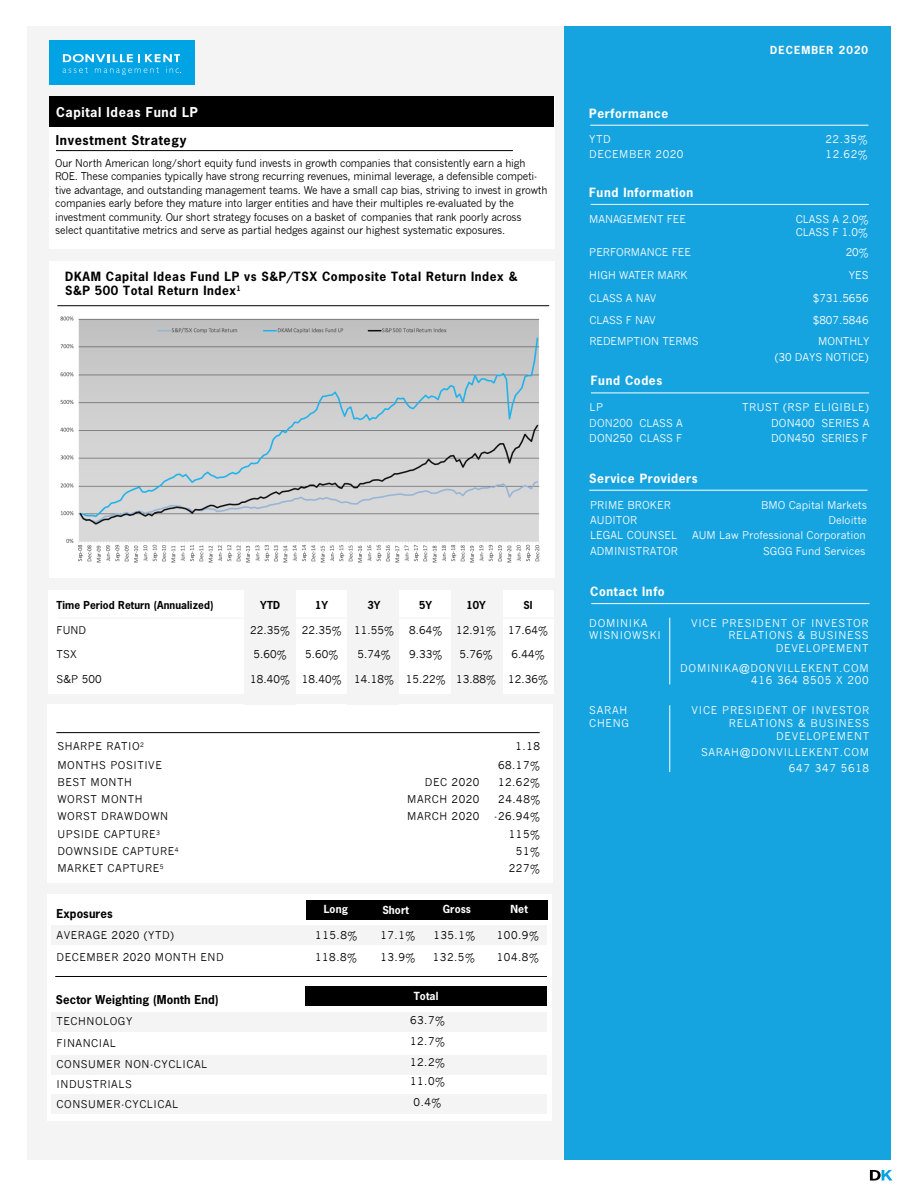
<style>
.page{position:relative;width:918px;height:1188px;background:#fff}
.page>*{position:absolute;margin:0;border:0;box-sizing:border-box;transform-origin:0 0}
.t1{font:700 12.75px "News Gothic Std";letter-spacing:.05em;color:#fff}
.t2{font:700 12.75px "News Gothic Std";letter-spacing:.05em;color:#000}
.t3{font:700 12px/14.4px "News Gothic Std";letter-spacing:.05em;color:#000}
.t4{font:700 12px "News Gothic Std";letter-spacing:.05em;color:#fff}
.t5{font:700 11.55px "News Gothic Std";letter-spacing:.01em;color:#000}
.t6{font:10.65px/15.5px "News Gothic";letter-spacing:.01em;color:#fff}
.t7{font:10.5px/13.5px "News Gothic";letter-spacing:-.02em;color:#000;scale:.96 1}
.t8{font:10.5px/17.4px "News Gothic";letter-spacing:.05em;color:#000}
.t9{font:10.5px/22.2px "News Gothic";color:#fff;text-align:right}
.t10{font:10.5px/12.6px "News Gothic";letter-spacing:.07em;color:#fff;text-align:right}
.t11{font:10.5px/18.8px "News Gothic";letter-spacing:-.02em;color:#000;text-align:right}
.t12{font:10.5px/15px "News Gothic";letter-spacing:.05em;color:#fff}
.t13{font:10.5px "News Gothic";letter-spacing:.01em;color:#000}
.t14{font:700 10.5px "News Gothic Std";letter-spacing:.01em;color:#fff}
.t15{font:700 10.5px "News Gothic Std";letter-spacing:.1em;color:#fff}
.t16{font:700 10.35px "News Gothic Std";letter-spacing:.01em;color:#000}
.s1{font-size:10.65px;color:#f0f6f7}
.s2{font-size:10.65px}
</style>
<div class="page">
<div style="left:27px;top:26px;width:864px;height:1133px;background:#f4f4f4"></div>
<div style="left:564px;top:26px;width:327px;height:1134px;background:#16a4e0"></div>
<div style="left:49px;top:40px;width:146px;height:45px;background:#00a4e4"></div>
<svg style="left:63px;top:54px;width:118px;height:21px"></svg>
<div style="left:49px;top:96px;width:505px;height:153px;background:#fff"></div>
<div style="left:49px;top:96px;width:505px;height:30px;background:#000"></div>
<hr style="left:56px;top:150px;width:457px;height:1px;background:#000">
<div style="left:49px;top:261px;width:505px;height:317px;background:#fff"></div>
<hr style="left:590px;top:125px;width:278px;height:1px;background:#fff">
<hr style="left:591px;top:393px;width:278px;height:1px;background:#fff">
<svg style="left:870px;top:1170px;width:22px;height:11px"></svg>
<hr style="left:669px;top:618px;width:1px;height:66px;background:#fff">
<hr style="left:669px;top:705px;width:1px;height:67px;background:#fff">
<hr style="left:591px;top:603px;width:278px;height:1px;background:#fff">
<div style="left:48px;top:705px;width:505px;height:178px;background:#fff"></div>
<hr style="left:56px;top:732px;width:484px;height:1px;background:#000">
<hr style="left:589px;top:490px;width:279px;height:1px;background:#fff">
<hr style="left:591px;top:204px;width:278px;height:1px;background:#f2f7f7">
<div style="left:48px;top:590px;width:506px;height:104px;background:#fff"></div>
<div style="left:244px;top:590px;width:52px;height:114px;background:#f4f4f4"></div>
<div style="left:347px;top:590px;width:52px;height:114px;background:#f4f4f4"></div>
<div style="left:451px;top:589px;width:52px;height:115px;background:#f4f4f4"></div>
<hr style="left:59px;top:617px;width:496px;height:2px;background:#f2f7f7">
<div style="left:47px;top:894px;width:505px;height:226px;background:#fff"></div>
<div style="left:52px;top:925px;width:495px;height:20px;background:#f4f4f4"></div>
<hr style="left:57px;top:305px;width:492px;height:1px;background:#000">
<div style="left:306px;top:900px;width:242px;height:20px;background:#000"></div>
<hr style="left:55px;top:976px;width:492px;height:1px;background:#000">
<div style="left:51px;top:1012px;width:496px;height:20px;background:#f4f4f4"></div>
<div style="left:51px;top:1055px;width:496px;height:19px;background:#f4f4f4"></div>
<div style="left:51px;top:1094px;width:496px;height:20px;background:#f4f4f4"></div>
<div style="left:305px;top:986px;width:242px;height:20px;background:#000"></div>
<img style="left:60px;top:316px;width:480px;height:247px">
<p class="t1" style="left:56px;top:104px;width:143px">Capital Ideas Fund LP</p>
<p class="t2" style="left:56px;top:132px;width:132px">Investment Strategy</p>
<p class="t7" style="left:55px;top:156px;width:514px">Our North American long/short equity fund invests in growth companies that consistently earn a high ROE. These companies typically have strong recurring revenues, minimal leverage, a defensible competi&shy;tive advantage, and outstanding management teams. We have a small cap bias, striving to invest in growth companies early before they mature into larger entities and have their multiples re-evaluated by the investment community. Our short strategy focuses on a basket of companies that rank poorly across select quantitative metrics and serve as partial hedges against our highest systematic exposures.</p>
<p class="t3" style="left:65px;top:269px;width:454px">DKAM Capital Ideas Fund LP vs S&amp;P/TSX Composite Total Return Index &amp;<br>S&amp;P 500 Total Return Index<sup>1</sup></p>
<p class="t16" style="left:56px;top:598px;width:158px">Time Period Return (Annualized)</p>
<p class="t11" style="left:57px;top:621px;width:31px">FUND</p>
<p class="t11" style="left:57px;top:645px;width:22px">TSX</p>
<p class="t16" style="left:260px;top:598px;width:21px">YTD</p>
<p class="t11" style="left:250px;top:621px;width:41px">22.35%</p>
<p class="t11" style="left:254px;top:645px;width:35px">5.60%</p>
<p class="t16" style="left:315px;top:598px;width:15px">1Y</p>
<p class="t11" style="left:302px;top:621px;width:41px">22.35%</p>
<p class="t11" style="left:305px;top:645px;width:35px">5.60%</p>
<p class="t16" style="left:367px;top:598px;width:15px">3Y</p>
<p class="t11" style="left:354px;top:621px;width:41px">11.55%</p>
<p class="t11" style="left:357px;top:645px;width:35px">5.74%</p>
<p class="t16" style="left:419px;top:598px;width:15px">5Y</p>
<p class="t11" style="left:409px;top:621px;width:35px">8.64%</p>
<p class="t11" style="left:409px;top:645px;width:35px">9.33%</p>
<p class="t16" style="left:466px;top:598px;width:21px">10Y</p>
<p class="t11" style="left:456px;top:621px;width:41px">12.91%</p>
<p class="t11" style="left:460px;top:645px;width:35px">5.76%</p>
<p class="t16" style="left:523px;top:598px;width:11px">SI</p>
<p class="t11" style="left:508px;top:621px;width:41px">17.64%</p>
<p class="t11" style="left:511px;top:645px;width:35px">6.44%</p>
<p class="t11" style="left:57px;top:670px;width:47px">S&amp;P 500</p>
<p class="t13" style="left:250px;top:673px;width:299px">18.40% 18.40% 14.18% 15.22% 13.88% 12.36%</p>
<p class="t8" style="left:57px;top:738px;width:106px;line-height:18.3px">SHARPE RATIO<sup>2<br></sup>MONTHS POSITIVE</p>
<p class="t8" style="left:57px;top:773px;width:123px">BEST MONTH<br>WORST MONTH<br>WORST DRAWDOWN<br>UPSIDE CAPTURE<sup>3<br></sup>DOWNSIDE CAPTURE<sup>4<br></sup>MARKET CAPTURE<sup>5</sup></p>
<p class="t5" style="left:56px;top:906px;width:58px">Exposures</p>
<p class="t11" style="left:498px;top:737px;width:44px">1.18<br>68.17%</p>
<p class="t11" style="left:498px;top:774px;width:44px;line-height:17.2px;text-align:left">12.62%<br>24.48%</p>
<p class="t8" style="left:407px;top:773px;width:74px;line-height:17px;text-align:right">DEC 2020<br>MARCH 2020</p>
<p class="t8" style="left:407px;top:808px;width:74px">MARCH 2020</p>
<p class="t8" style="left:494px;top:808px;width:47px;text-align:right">-26.94%<br>115%<br>51%<br>227%</p>
<p class="t14" style="left:324px;top:902px;width:26px">Long</p>
<p class="t14" style="left:382px;top:903px;width:28px">Short</p>
<p class="t14" style="left:443px;top:902px;width:30px">Gross</p>
<p class="t14" style="left:511px;top:902px;width:19px">Net</p>
<p class="t8" style="left:56px;top:927px;width:119px">AVERAGE 2020 (YTD)</p>
<p class="t11" style="left:315px;top:926px;width:44px">115.8%</p>
<p class="t11" style="left:380px;top:926px;width:36px">17.1%</p>
<p class="t11" style="left:433px;top:926px;width:44px">135.1%</p>
<p class="t11" style="left:497px;top:926px;width:44px">100.9%</p>
<p class="t8" style="left:56px;top:949px;width:169px">DECEMBER 2020 MONTH END</p>
<p class="t11" style="left:315px;top:948px;width:44px">118.8%</p>
<p class="t11" style="left:380px;top:948px;width:36px">13.9%</p>
<p class="t11" style="left:433px;top:948px;width:44px">132.5%</p>
<p class="t11" style="left:497px;top:948px;width:44px">104.8%</p>
<p class="t5" style="left:56px;top:992px;width:164px">Sector Weighting (Month End)</p>
<p class="t14" style="left:414px;top:989px;width:26px">Total</p>
<p class="t8" style="left:57px;top:1013px;width:77px">TECHNOLOGY</p>
<p class="t11" style="left:410px;top:1010px;width:36px">63.7%</p>
<p class="t8" style="left:57px;top:1055px;width:152px">CONSUMER NON-CYCLICAL</p>
<p class="t11" style="left:410px;top:1031px;width:36px">12.7%</p>
<p class="t8" style="left:57px;top:1034px;width:61px">FINANCIAL</p>
<p class="t8" style="left:57px;top:1075px;width:77px">INDUSTRIALS</p>
<p class="t11" style="left:410px;top:1071px;width:36px;line-height:20.4px;text-align:center">11.0%<br>0.4%</p>
<p class="t11" style="left:410px;top:1053px;width:36px">12.2%</p>
<p class="t8" style="left:57px;top:1095px;width:123px">CONSUMER-CYCLICAL</p>
<p class="t15" style="left:770px;top:43px;width:99px">DECEMBER 2020</p>
<p class="t4" style="left:589px;top:105px;width:81px">Performance</p>
<p class="t12" style="left:589px;top:132px;width:23px">YTD</p>
<p class="t12" style="left:826px;top:132px;width:44px">22.35%</p>
<p class="t12" style="left:589px;top:147px;width:96px">DECEMBER 2020</p>
<p class="t12" style="left:826px;top:147px;width:44px">12.62%</p>
<p class="t4" style="left:589px;top:185px;width:106px">Fund Information</p>
<p class="t9" style="left:589px;top:208px;width:98px">MANAGEMENT FEE</p>
<p class="t9" style="left:589px;top:242px;width:111px;text-align:left">PERFORMANCE FEE<br>HIGH WATER MARK<br>CLASS A NAV<br>CLASS F NAV<br>REDEMPTION TERMS</p>
<p class="t9" style="left:796px;top:213px;width:74px;line-height:12.6px;text-align:left">CLASS A 2.0%<br>CLASS F 1.0%</p>
<p class="t9" style="left:813px;top:242px;width:58px">20%<br>YES $731.5656 $807.5846<br>MONTHLY</p>
<p class="t9" style="left:775px;top:346px;width:95px">(30 DAYS NOTICE)</p>
<p class="t4" style="left:591px;top:373px;width:73px">Fund Codes</p>
<p class="t12" style="left:589px;top:416px;width:95px"><span class="s1">DON200</span> CLASS A<br><span class="s2">DON250</span> CLASS F</p>
<p class="t6" style="left:771px;top:416px;width:100px">DON400 SERIES A</p>
<p class="t12" style="left:590px;top:400px;width:15px">LP</p>
<p class="t12" style="left:742px;top:400px;width:128px">TRUST (RSP ELIGIBLE)</p>
<p class="t12" style="left:771px;top:431px;width:98px"><span class="s2">DON450</span> SERIES F</p>
<p class="t4" style="left:589px;top:470px;width:110px">Service Providers</p>
<p class="t9" style="left:692px;top:497px;width:176px;line-height:15.5px">BMO Capital Markets<br>Deloitte<br>AUM Law Professional Corporation<br>SGGG Fund Services</p>
<p class="t6" style="left:590px;top:497px;width:89px">PRIME BROKER<br>AUDITOR<br>LEGAL COUNSEL<br>ADMINISTRATOR</p>
<p class="t4" style="left:590px;top:584px;width:76px">Contact Info</p>
<p class="t10" style="left:589px;top:617px;width:73px;text-align:left">DOMINIKA<br>WISNIOWSKI</p>
<p class="t10" style="left:589px;top:704px;width:41px;text-align:left">SARAH<br>CHENG</p>
<p class="t10" style="left:691px;top:617px;width:179px">VICE PRESIDENT OF INVESTOR<br>RELATIONS &amp; BUSINESS<br>DEVELOPEMENT</p>
<p class="t10" style="left:680px;top:661px;width:190px">DOMINIKA@DONVILLEKENT.COM<br>416 364 8505 X 200</p>
<p class="t10" style="left:692px;top:704px;width:179px">VICE PRESIDENT OF INVESTOR<br>RELATIONS &amp; BUSINESS<br>DEVELOPEMENT</p>
<p class="t10" style="left:701px;top:744px;width:170px;line-height:16px">SARAH@DONVILLEKENT.COM<br>647 347 5618</p>
</div>
